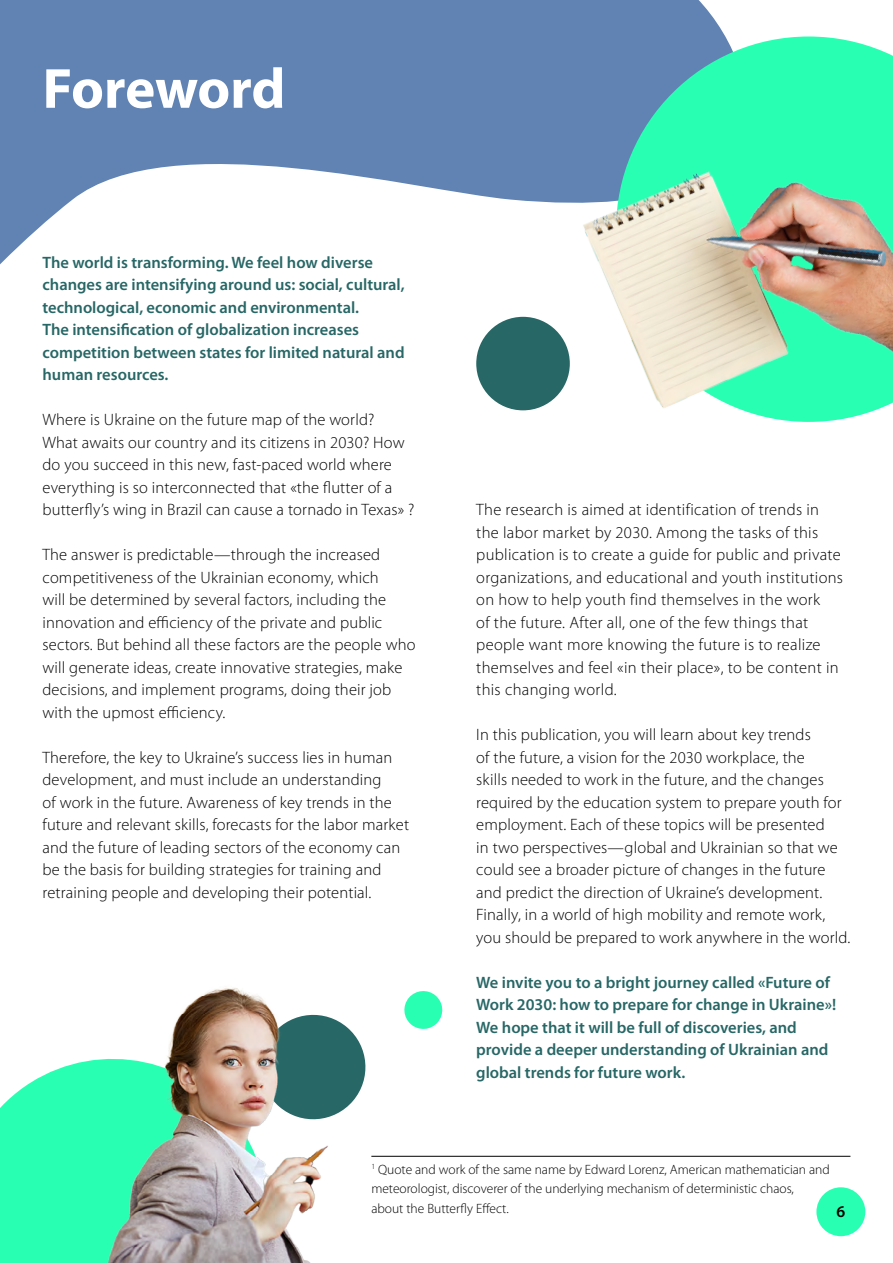
<style>
.page{position:relative;width:893px;height:1263px;background:#fff}
.page>*{position:absolute;margin:0;border:0;box-sizing:border-box;transform-origin:0 0}
.t1{font:700 57px "Myriad Pro";letter-spacing:-.01em;color:#fff}
.t2{font:300 16.5px/22.5px "Myriad Pro";letter-spacing:.01em;color:#000}
.t3{font:600 16.5px/22.5px "Myriad Pro";color:#276766}
.t4{font:600 16.5px "Myriad Pro";color:#000}
.t5{font:300 13.5px/19.5px "Myriad Pro";color:#000}
</style>
<div class="page">
<svg style="left:0;top:0;width:726px;height:265px;fill:#6083b3"></svg>
<svg style="left:616px;top:37px;width:277px;height:119px;background:#3ae4b4"></svg>
<div style="left:476px;top:317px;width:94px;height:93px;background:#276766;border-radius:50%"></div>
<svg style="left:432px;top:993px;width:11px;height:34px"></svg>
<svg style="left:0;top:1060px;width:90px;height:203px;background:#3cffb8"></svg>
<hr style="left:371px;top:1156px;width:479px;height:1px;background:#000">
<img style="left:90px;top:988px;width:342px;height:275px">
<img style="left:567px;top:156px;width:326px;height:266px">
<div style="left:816px;top:1187px;width:49px;height:49px;background:#29ffb2;border-radius:50%"></div>
<h1 class="t1" style="left:43px;top:57px;width:244px">Foreword</h1>
<p class="t3" style="left:43px;top:251px;width:364px">The world is transforming. We feel how diverse changes are intensifying around us: social, cultural, technological, economic and environmental.<br>The intensification of globalization increases competition between states for limited natural and human resources.</p>
<p class="t2" style="left:43px;top:409px;width:373px">Where is Ukraine on the future map of the world?<br>What awaits our country and its citizens in 2030? How do you succeed in this new, fast-paced world where everything is so interconnected that «the flutter of a butterfly’s wing in Brazil can cause a tornado in Texas» ?</p>
<p class="t2" style="left:43px;top:544px;width:375px">The answer is predictable—through the increased competitiveness of the Ukrainian economy, which<br>will be determined by several factors, including the innovation and efficiency of the private and public sectors. But behind all these factors are the people who will generate ideas, create innovative strategies, make decisions, and implement programs, doing their job with the upmost efficiency.</p>
<p class="t2" style="left:43px;top:746px;width:368px">Therefore, the key to Ukraine’s success lies in human development, and must include an understanding<br>of work in the future. Awareness of key trends in the future and relevant skills, forecasts for the labor market and the future of leading sectors of the economy can be the basis for building strategies for training and retraining people and developing their potential.</p>
<p class="t2" style="left:476px;top:499px;width:368px">The research is aimed at identification of trends in the labor market by 2030. Among the tasks of this publication is to create a guide for public and private organizations, and educational and youth institutions on how to help youth find themselves in the work<br>of the future. After all, one of the few things that people want more knowing the future is to realize themselves and feel «in their place», to be content in this changing world.</p>
<p class="t2" style="left:476px;top:724px;width:376px">In this publication, you will learn about key trends<br>of the future, a vision for the 2030 workplace, the<br>skills needed to work in the future, and the changes required by the education system to prepare youth for employment. Each of these topics will be presented<br>in two perspectives—global and Ukrainian so that we could see a broader picture of changes in the future and predict the direction of Ukraine’s development.<br>Finally, in a world of high mobility and remote work, you should be prepared to work anywhere in the world.</p>
<p class="t3" style="left:476px;top:971px;width:361px">We invite you to a bright journey called «Future of Work 2030: how to prepare for change in Ukraine»!<br>We hope that it will be full of discoveries, and provide a deeper understanding of Ukrainian and global trends for future work.</p>
<p class="t5" style="left:371px;top:1159px;width:460px"><sup>1</sup> Quote and work of the same name by Edward Lorenz, American mathematician and meteorologist, discoverer of the underlying mechanism of deterministic chaos,<br>about the Butterfly Effect.</p>
<p class="t4" style="left:836px;top:1202px;width:10px">6</p>
</div>
